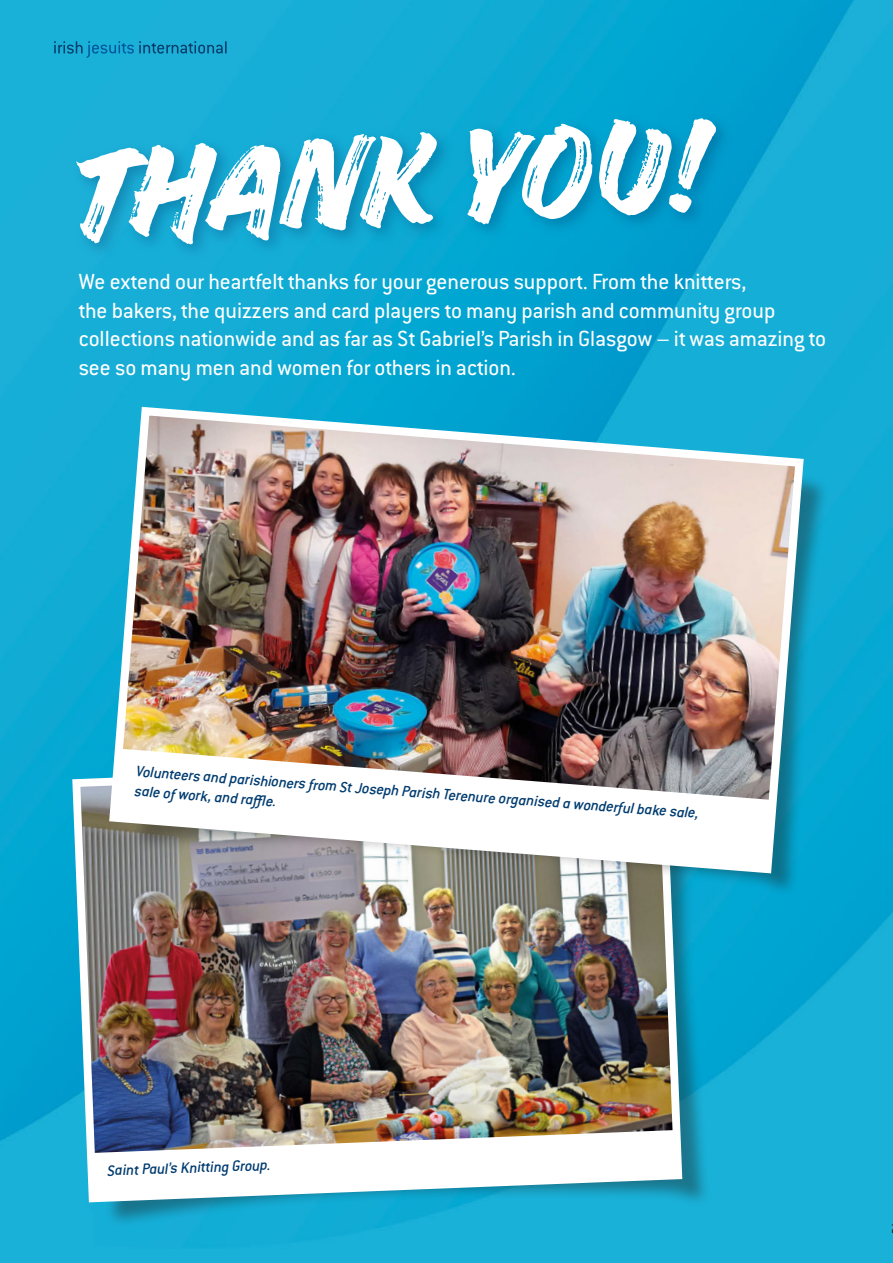
<style>
.page{position:relative;width:893px;height:1263px;background:#fff}
.page>*{position:absolute;margin:0;border:0;box-sizing:border-box;transform-origin:0 0}
.t1{font:italic 151.8px "Handelson Two";color:#fff}
.t2{font:24px/28.5px "Conduit ITC Std";color:#fff}
.t3{font:italic 500 16.5px/18.6px "Conduit ITC Std";color:#003c70}
</style>
<div class="page">
<img style="left:0;top:0;width:893px;height:1263px">
<div style="left:104px;top:772px;width:607px;height:456px;background:#1d1d1b;opacity:.4"></div>
<img style="left:68px;top:752px;width:618px;height:454px">
<svg style="left:54px;top:41px;width:173px;height:17px;background:#1599c3"></svg>
<div style="left:70px;top:112px;width:664px;height:150px;background:#003c70;opacity:.35"></div>
<div style="left:129px;top:465px;width:701px;height:433px;background:#1d1d1b;opacity:.4"></div>
<img style="left:105px;top:402px;width:703px;height:476px">
<h1 class="t1" style="left:58px;top:114px;width:646px;rotate:-3deg">THANK YOU!</h1>
<p class="t2" style="left:79px;top:267px;width:749px">We extend our heartfelt thanks for your generous support. From the knitters,<br>the bakers, the quizzers and card players to many parish and community group collections nationwide and as far as St Gabriel’s Parish in Glasgow – it was amazing to see so many men and women for others in action.</p>
<p class="t3" style="left:137px;top:763px;width:566px;rotate:4deg">Volunteers and parishioners from St Joseph Parish Terenure organised a wonderful bake sale, sale of work, and raffl e.</p>
<p class="t3" style="left:107px;top:1160px;width:165px;rotate:-2deg">Saint Paul’s Knitting Group.</p>
</div>
